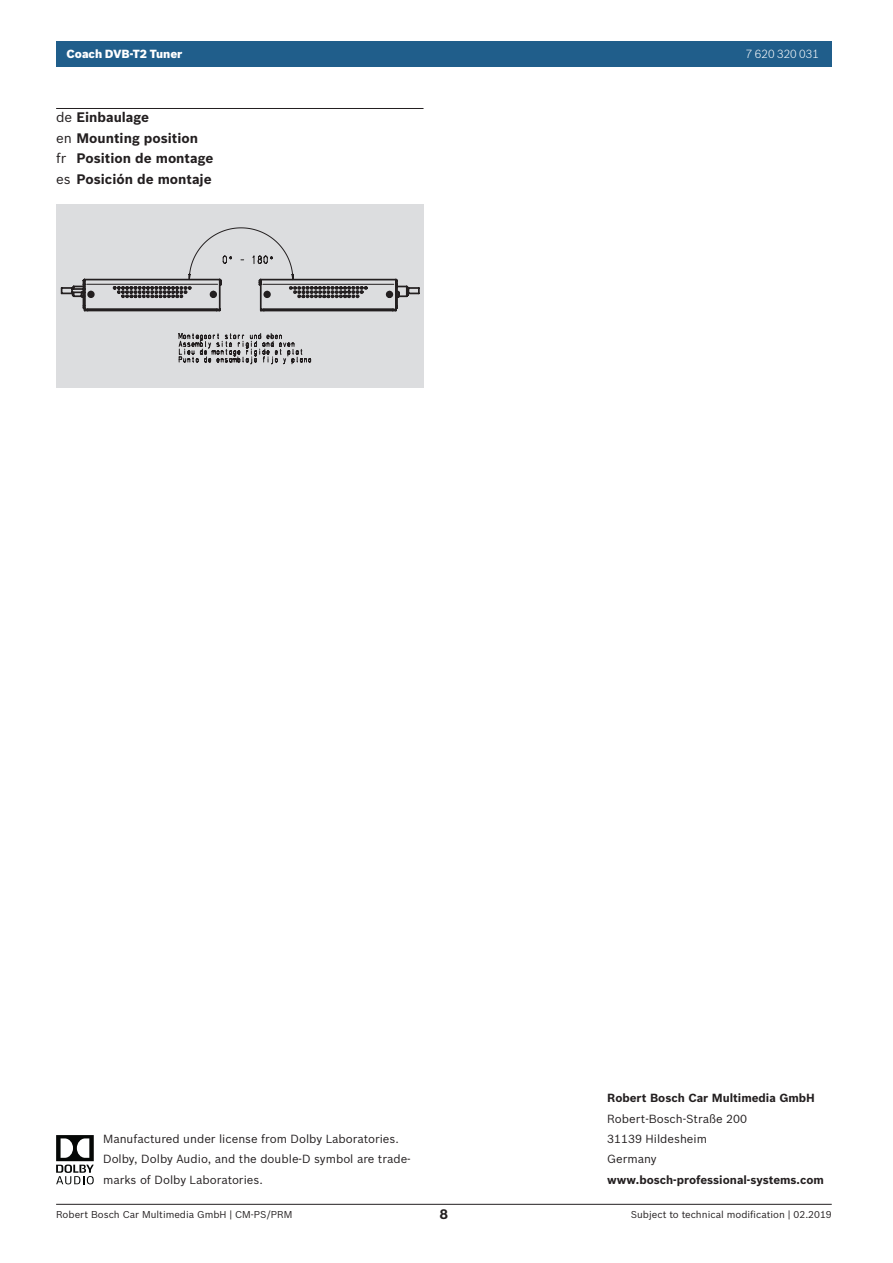
<style>
.page{position:relative;width:893px;height:1263px;background:#fff}
.page>*{position:absolute;margin:0;border:0;box-sizing:border-box;transform-origin:0 0}
.t1{font:700 13.5px/20.4px "Bosch Sans";color:#231f20}
.t2{font:11.55px/20.4px "Bosch Sans";color:#231f20}
.t3{font:700 11.55px "Bosch Sans";color:#231f20}
.t4{font:900 11.55px "Bosch Sans";color:#fff}
.t5{font:300 11.55px "Bosch Sans";color:#fff}
.t6{font:9.75px "Bosch Sans";color:#231f20}
.s1{font-weight:400}
</style>
<div class="page">
<hr style="left:56px;top:1204px;width:776px;height:1px;background:#231f20">
<div style="left:56px;top:41px;width:776px;height:25px;background:#205e8b"></div>
<div style="left:56px;top:204px;width:367px;height:184px;background:#dcdddf"></div>
<svg style="left:178px;top:333px;width:134px;height:32px"></svg>
<svg style="left:60px;top:227px;width:360px;height:85px"></svg>
<hr style="left:56px;top:108px;width:367px;height:1px;background:#231f20">
<svg style="left:56px;top:1135px;width:38px;height:49px"></svg>
<p class="t4" style="left:66px;top:47px;width:118px">Coach DVB-T2 Tuner</p>
<p class="t5" style="left:746px;top:47px;width:75px">7 620 320 031</p>
<p class="t1" style="left:56px;top:107px;width:159px"><span class="s1">de</span> Einbaulage<br><span class="s1">en</span> Mounting position<br><span class="s1">fr</span> Position de montage <span class="s1">es</span> Posición de montaje</p>
<p class="t2" style="left:103px;top:1128px;width:309px">Manufactured under license from Dolby Laboratories.<br>Dolby, Dolby Audio, and the double-D symbol are trade&shy;marks of Dolby Laboratories.</p>
<p class="t3" style="left:607px;top:1091px;width:209px">Robert Bosch Car Multimedia GmbH</p>
<p class="t2" style="left:607px;top:1108px;width:141px">Robert-Bosch-Straße 200<br>31139 Hildesheim<br>Germany</p>
<p class="t3" style="left:607px;top:1172px;width:218px">www.bosch-professional-systems.com</p>
<p class="t6" style="left:56px;top:1208px;width:238px">Robert Bosch Car Multimedia GmbH | CM-PS/PRM</p>
<p class="t1" style="left:440px;top:1204px;width:10px">8</p>
<p class="t6" style="left:631px;top:1208px;width:202px">Subject to technical modification | 02.2019</p>
</div>
